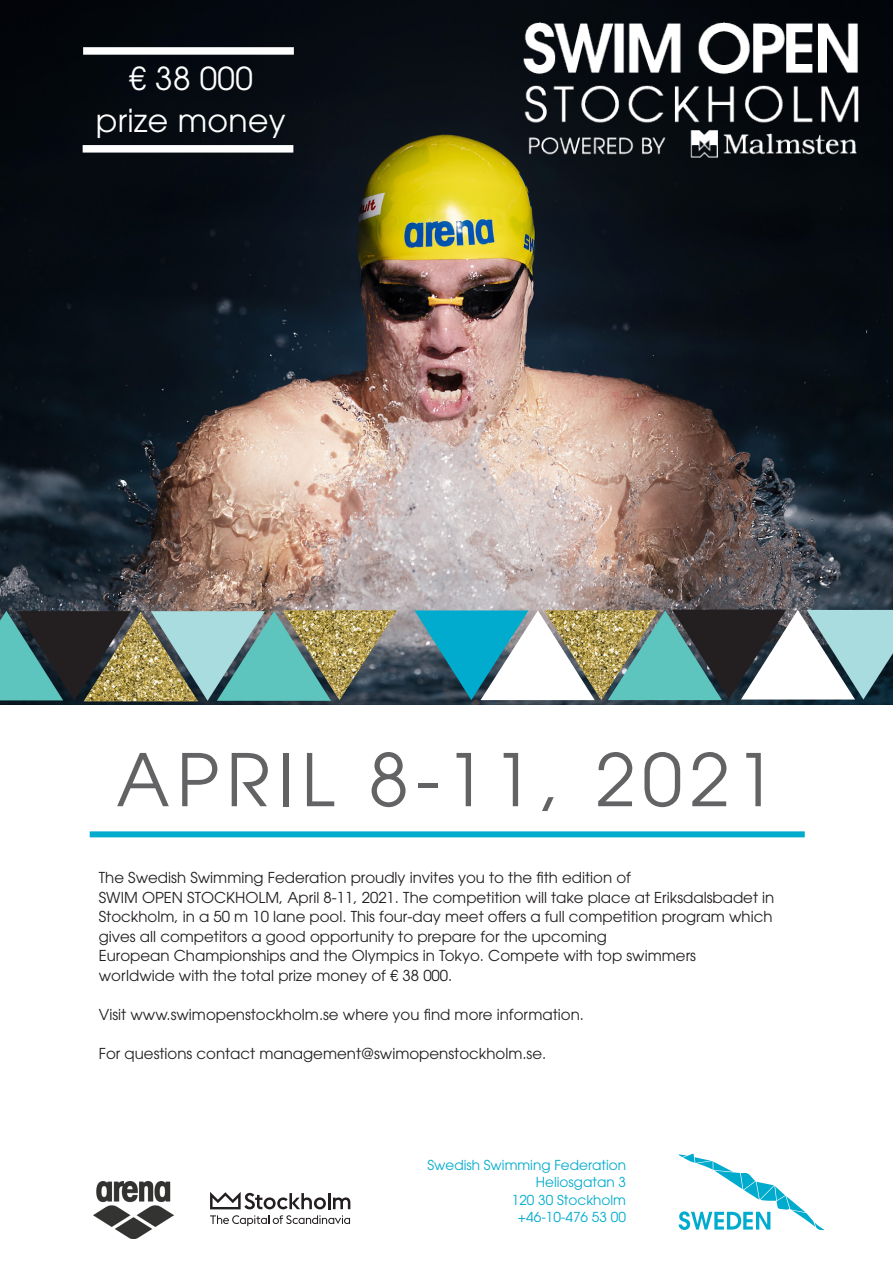
<style>
.page{position:relative;width:893px;height:1263px;background:#fff}
.page>*{position:absolute;margin:0;border:0;box-sizing:border-box;transform-origin:0 0}
.tabell{font:72px "ITC Avant Garde Std";letter-spacing:.1em;color:#636366}
.tabell-2{font:31.5px "ITC Avant Garde Pro";letter-spacing:.01em;color:#fff}
.t1{font:25.5px "ITC Avant Garde Pro";color:#fff}
.t2{font:15px/19.5px "ITC Avant Garde Std";color:#231f20}
.t3{font:13.65px/17.5px "ITC Avant Garde Std";color:#00abcd;text-align:right}
.s1{font-family:"ITC Avant Garde Std"}
</style>
<div class="page">
<img style="left:94px;top:1182px;width:79px;height:56px">
<svg style="left:678px;top:1154px;width:146px;height:76px"></svg>
<svg style="left:210px;top:1215px;width:140px;height:11px"></svg>
<svg style="left:210px;top:1192px;width:140px;height:17px"></svg>
<div style="left:90px;top:831px;width:715px;height:6px;background:#00abcd"></div>
<img style="left:0;top:0;width:893px;height:704px">
<svg style="left:0;top:610px;width:397px;height:91px;background:#6b8b7e"></svg>
<img style="left:283px;top:610px;width:114px;height:90px">
<svg style="left:414px;top:609px;width:479px;height:91px"></svg>
<img style="left:544px;top:610px;width:114px;height:90px">
<img style="left:472px;top:0;width:421px;height:233px">
<div style="left:83px;top:47px;width:211px;height:8px;background:#fff"></div>
<div style="left:83px;top:145px;width:210px;height:8px;background:#fff"></div>
<p class="tabell-2" style="left:129px;top:59px;width:126px"><span class="s1">€</span> 38 000</p>
<p class="tabell-2" style="left:96px;top:101px;width:191px">prize money</p>
<p class="t1" style="left:98px;top:72px;width:158px">price money</p>
<p class="tabell" style="left:116px;top:735px;width:662px">APRIL 8-11, 2021</p>
<p class="t2" style="left:99px;top:868px;width:534px">The Swedish Swimming Federation proudly invites you to the fith edition of</p>
<p class="t2" style="left:99px;top:887px;width:677px">SWIM OPEN STOCKHOLM, April 8-11, 2021. The competition will take place at Eriksdalsbadet in</p>
<p class="t2" style="left:99px;top:907px;width:675px">Stockholm, in a 50 m 10 lane pool. This four-day meet offers a full competition program which gives all competitors a good opportunity to prepare for the upcoming</p>
<p class="t2" style="left:99px;top:946px;width:599px">European Championships and the Olympics in Tokyo. Compete with top swimmers</p>
<p class="t2" style="left:99px;top:965px;width:355px">worldwide with the total prize money of € 38 000.</p>
<p class="t2" style="left:99px;top:1004px;width:487px">Visit www.swimopenstockholm.se where you find more information.</p>
<p class="t2" style="left:99px;top:1043px;width:449px">For questions contact management@swimopenstockholm.se.</p>
<p class="t3" style="left:427px;top:1156px;width:200px">Swedish Swimming Federation<br>Heliosgatan 3<br>120 30 Stockholm<br>+46-10-476 53 00</p>
</div>
